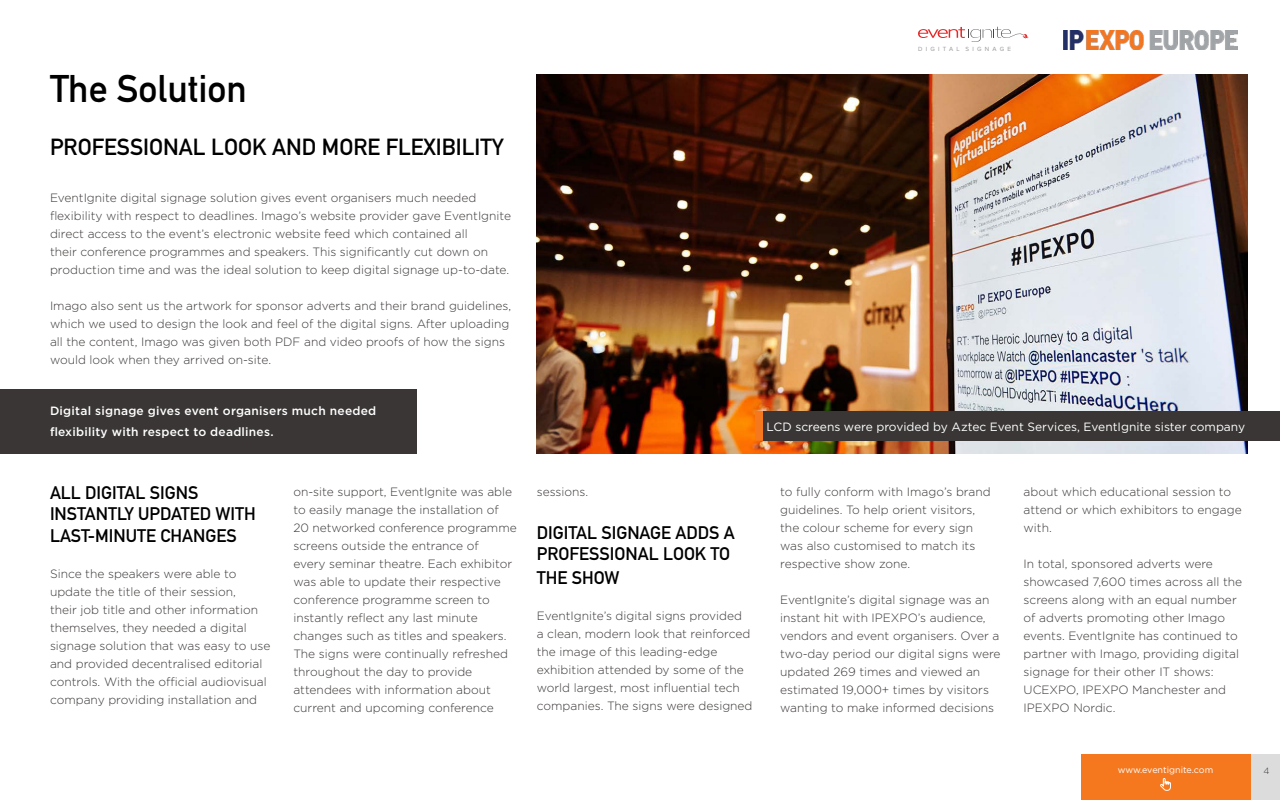
<style>
.page{position:relative;width:1280px;height:800px;background:#fff}
.page>*{position:absolute;margin:0;border:0;box-sizing:border-box;transform-origin:0 0}
.t1{font:38px "DIN Mittelschrift Std";color:#000}
.t2{font:23px "DIN Mittelschrift Std";color:#000}
.t3{font:18px/21.6px "DIN Mittelschrift Std";color:#000}
.t4{font:300 12px/18px "Gotham";color:#393635}
.t5{font:500 12px/21px "Gotham";letter-spacing:.02em;color:#fff}
.t6{font:12px "Gotham";color:#fff}
.t7{font:9px "Gotham";color:#fff}
.t8{font:300 9px "Gotham";color:#393635}
.t9{font:6.2px "Proxima Nova";letter-spacing:.52em;color:#999}
</style>
<div class="page">
<img style="left:537px;top:75px;width:710px;height:378px">
<div style="left:0;top:389px;width:417px;height:64px;background:#393635"></div>
<div style="left:763px;top:411px;width:517px;height:30px;background:#393635"></div>
<div style="left:755px;top:411px;width:8px;height:30px;background:#f6781e"></div>
<div style="left:1081px;top:754px;width:170px;height:46px;background:#f6781e"></div>
<div style="left:1251px;top:754px;width:29px;height:46px;background:#dcdcdc"></div>
<svg style="left:918px;top:27px;width:111px;height:15px"></svg>
<svg style="left:1160px;top:778px;width:11px;height:13px"></svg>
<img style="left:1063px;top:31px;width:174px;height:18px">
<h1 class="t1" style="left:50px;top:66px;width:198px">The Solution</h1>
<h2 class="t2" style="left:50px;top:133px;width:455px">PROFESSIONAL LOOK AND MORE FLEXIBILITY</h2>
<p class="t4" style="left:50px;top:188px;width:463px">EventIgnite digital signage solution gives event organisers much needed flexibility with respect to deadlines. Imago’s website provider gave EventIgnite direct access to the event’s electronic website feed which contained all<br>their conference programmes and speakers. This significantly cut down on production time and was the ideal solution to keep digital signage up-to-date.</p>
<p class="t4" style="left:50px;top:296px;width:463px">Imago also sent us the artwork for sponsor adverts and their brand guidelines, which we used to design the look and feel of the digital signs. After uploading all the content, Imago was given both PDF and video proofs of how the signs would look when they arrived on-site.</p>
<p class="t5" style="left:50px;top:401px;width:328px">Digital signage gives event organisers much needed flexibility with respect to deadlines.</p>
<p class="t9" style="left:918px;top:45px;width:94px">DIGITAL SIGNAGE</p>
<p class="t6" style="left:767px;top:419px;width:480px">LCD screens were provided by Aztec Event Services, EventIgnite sister company</p>
<h3 class="t3" style="left:50px;top:482px;width:207px">ALL DIGITAL SIGNS<br>INSTANTLY UPDATED WITH<br>LAST-MINUTE CHANGES</h3>
<p class="t4" style="left:50px;top:564px;width:222px">Since the speakers were able to update the title of their session,<br>their job title and other information themselves, they needed a digital signage solution that was easy to use and provided decentralised editorial controls. With the official audiovisual company providing installation and</p>
<p class="t4" style="left:293px;top:482px;width:225px">on-site support, EventIgnite was able to easily manage the installation of 20 networked conference programme screens outside the entrance of<br>every seminar theatre. Each exhibitor was able to update their respective conference programme screen to instantly reflect any last minute changes such as titles and speakers.<br>The signs were continually refreshed throughout the day to provide attendees with information about current and upcoming conference</p>
<p class="t4" style="left:537px;top:482px;width:53px">sessions.</p>
<h3 class="t3" style="left:537px;top:522px;width:200px">DIGITAL SIGNAGE ADDS A<br>PROFESSIONAL LOOK TO</h3>
<h3 class="t3" style="left:537px;top:567px;width:84px">THE SHOW</h3>
<p class="t4" style="left:537px;top:607px;width:217px">EventIgnite’s digital signs provided<br>a clean, modern look that reinforced the image of this leading-edge exhibition attended by some of the world largest, most influential tech companies. The signs were designed</p>
<p class="t4" style="left:780px;top:482px;width:212px">to fully conform with Imago’s brand guidelines. To help orient visitors, the colour scheme for every sign was also customised to match its respective show zone.</p>
<p class="t4" style="left:780px;top:590px;width:222px">EventIgnite’s digital signage was an instant hit with IPEXPO’s audience, vendors and event organisers. Over a two-day period our digital signs were updated 269 times and viewed an estimated 19,000+ times by visitors wanting to make informed decisions</p>
<p class="t4" style="left:1024px;top:482px;width:220px">about which educational session to attend or which exhibitors to engage with.</p>
<p class="t4" style="left:1024px;top:554px;width:220px">In total, sponsored adverts were showcased 7,600 times across all the screens along with an equal number of adverts promoting other Imago events. EventIgnite has continued to partner with Imago, providing digital signage for their other IT shows:<br>UCEXPO, IPEXPO Manchester and<br>IPEXPO Nordic.</p>
<p class="t7" style="left:1118px;top:764px;width:97px">www.eventignite.com</p>
<p class="t8" style="left:1264px;top:765px;width:7px">4</p>
</div>
